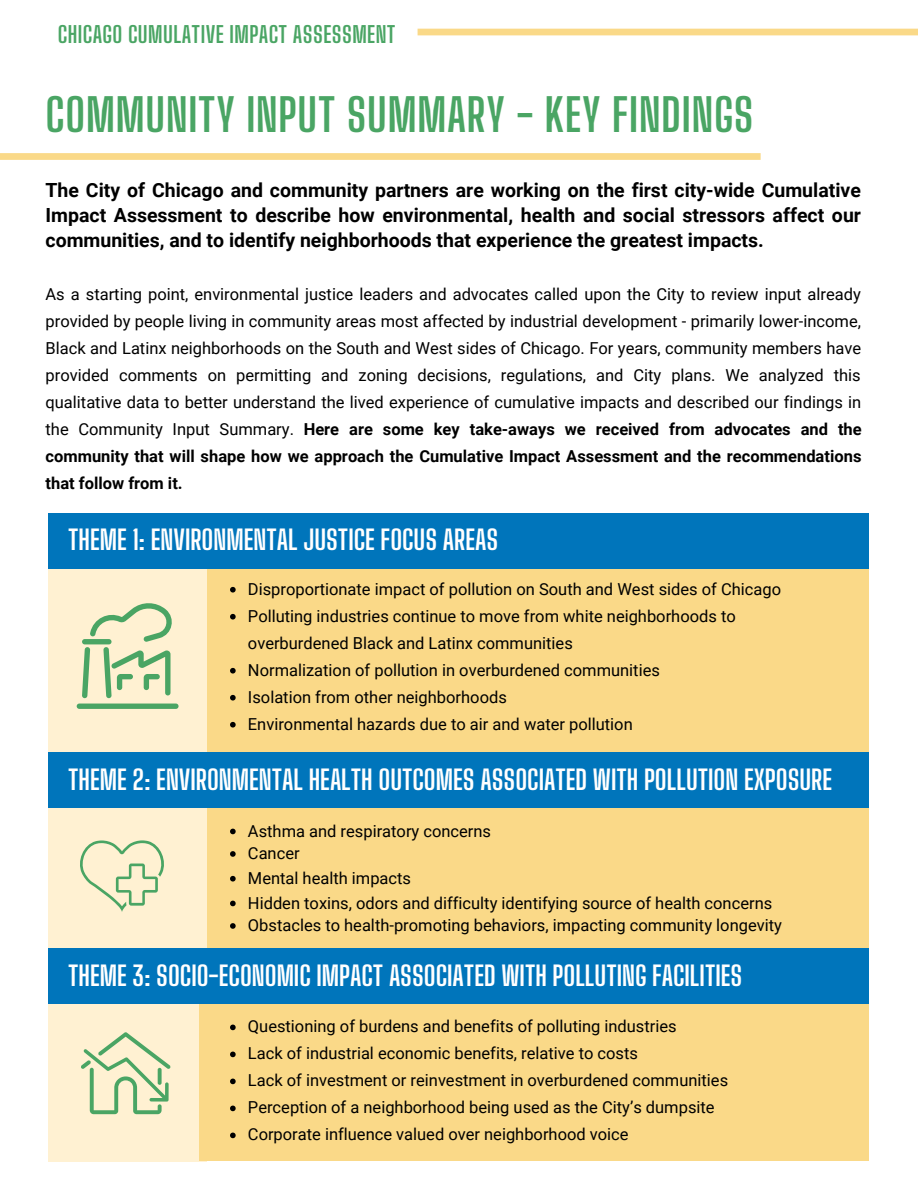
<style>
.page{position:relative;width:918px;height:1188px;background:#fff}
.page>*{position:absolute;margin:0;border:0;box-sizing:border-box;transform-origin:0 0}
.t1{font:700 45px "Big Shoulders Display";letter-spacing:.02em;color:#4aa564}
.t2{font:700 27px "Big Shoulders Display";color:#fff}
.t3{font:700 22.5px "Big Shoulders Display";letter-spacing:.02em;color:#4aa564}
.t4{font:700 19.5px/24.8px "Roboto";color:#000;text-align:justify}
.t5{font:16.5px/27px "Roboto";color:#000}
.s1{font-weight:700}
</style>
<div class="page">
<div style="left:418px;top:29px;width:500px;height:6px;background:#fad988"></div>
<div style="left:0;top:153px;width:761px;height:7px;background:#fad988"></div>
<div style="left:48px;top:543px;width:159px;height:619px;background:#fff1d2"></div>
<div style="left:207px;top:562px;width:662px;height:198px;background:#fad988"></div>
<div style="left:207px;top:801px;width:662px;height:150px;background:#fad988"></div>
<div style="left:199px;top:997px;width:670px;height:164px;background:#fad988"></div>
<div style="left:48px;top:513px;width:821px;height:56px;background:#0075bb"></div>
<div style="left:48px;top:752px;width:821px;height:56px;background:#0075bb"></div>
<div style="left:48px;top:948px;width:821px;height:56px;background:#0075bb"></div>
<svg style="left:80px;top:840px;width:84px;height:72px"></svg>
<svg style="left:81px;top:1032px;width:90px;height:82px"></svg>
<svg style="left:77px;top:603px;width:102px;height:106px"></svg>
<svg style="left:230px;top:587px;width:6px;height:6px"></svg>
<svg style="left:230px;top:614px;width:6px;height:6px"></svg>
<svg style="left:230px;top:668px;width:6px;height:6px"></svg>
<svg style="left:230px;top:695px;width:6px;height:6px"></svg>
<svg style="left:230px;top:722px;width:6px;height:6px"></svg>
<svg style="left:230px;top:829px;width:6px;height:5px"></svg>
<svg style="left:230px;top:851px;width:6px;height:6px"></svg>
<svg style="left:230px;top:876px;width:6px;height:6px"></svg>
<svg style="left:230px;top:901px;width:6px;height:5px"></svg>
<svg style="left:230px;top:923px;width:6px;height:6px"></svg>
<svg style="left:230px;top:1025px;width:6px;height:5px"></svg>
<svg style="left:230px;top:1052px;width:6px;height:5px"></svg>
<svg style="left:230px;top:1079px;width:6px;height:5px"></svg>
<svg style="left:230px;top:1106px;width:6px;height:5px"></svg>
<svg style="left:230px;top:1133px;width:6px;height:5px"></svg>
<h3 class="t3" style="left:58px;top:21px;width:339px">CHICAGO CUMULATIVE IMPACT ASSESSMENT</h3>
<h1 class="t1" style="left:46px;top:88px;width:710px">COMMUNITY INPUT SUMMARY - KEY FINDINGS</h1>
<p class="t4" style="left:46px;top:178px;width:817px">The City of Chicago and community partners are working on the first city-wide Cumulative Impact Assessment to describe how environmental, health and social stressors affect our communities, and to identify neighborhoods that experience the greatest impacts.</p>
<p class="t5" style="left:46px;top:280px;width:818px;text-align:justify">As a starting point, environmental justice leaders and advocates called upon the City to review input already provided by people living in community areas most affected by industrial development - primarily lower-income, Black and Latinx neighborhoods on the South and West sides of Chicago. For years, community members have provided comments on permitting and zoning decisions, regulations, and City plans. We analyzed this qualitative data to better understand the lived experience of cumulative impacts and described our findings in the Community Input Summary. <span class="s1">Here are some key take-aways we received from advocates and the community that will shape how we approach the Cumulative Impact Assessment and the recommendations that follow from it.</span></p>
<h2 class="t2" style="left:68px;top:524px;width:432px">THEME 1: ENVIRONMENTAL JUSTICE FOCUS AREAS</h2>
<p class="t5" style="left:248px;top:576px;width:535px">Disproportionate impact of pollution on South and West sides of Chicago Polluting industries continue to move from white neighborhoods to overburdened Black and Latinx communities<br>Normalization of pollution in overburdened communities<br>Isolation from other neighborhoods<br>Environmental hazards due to air and water pollution</p>
<h2 class="t2" style="left:68px;top:763px;width:765px">THEME 2: ENVIRONMENTAL HEALTH OUTCOMES ASSOCIATED WITH POLLUTION EXPOSURE</h2>
<p class="t5" style="left:248px;top:820px;width:245px;line-height:22.5px">Asthma and respiratory concerns<br>Cancer</p>
<p class="t5" style="left:248px;top:866px;width:526px;line-height:24.8px">Mental health impacts<br>Hidden toxins, odors and difficulty identifying source of health concerns</p>
<p class="t5" style="left:248px;top:912px;width:535px">Obstacles to health-promoting behaviors, impacting community longevity</p>
<h2 class="t2" style="left:68px;top:959px;width:676px">THEME 3: SOCIO-ECONOMIC IMPACT ASSOCIATED WITH POLLUTING FACILITIES</h2>
<p class="t5" style="left:248px;top:1013px;width:482px">Questioning of burdens and benefits of polluting industries<br>Lack of industrial economic benefits, relative to costs<br>Lack of investment or reinvestment in overburdened communities Perception of a neighborhood being used as the City’s dumpsite Corporate influence valued over neighborhood voice</p>
</div>
